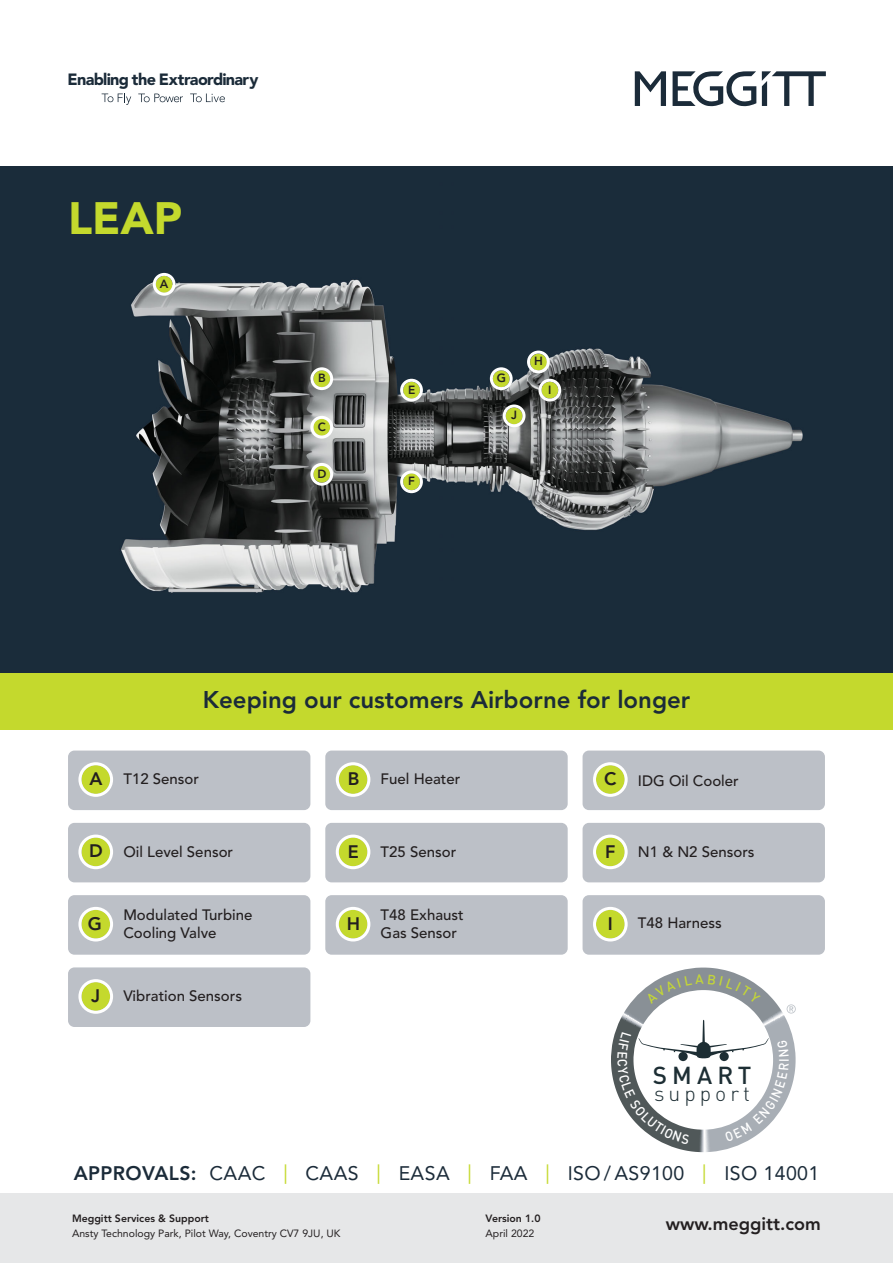
<style>
.page{position:relative;width:893px;height:1263px;background:#fff}
.page>*{position:absolute;margin:0;border:0;box-sizing:border-box;transform-origin:0 0}
.t1{font:900 45px "Avenir";color:#c4d92d}
.t2{font:500 24.3px "DIN Pro";letter-spacing:.21em;color:#1d2e34}
.t3{font:800 24px "Avenir";color:#1b2b39}
.t4{font:300 21.15px "DIN Pro";letter-spacing:.19em;color:#1d2e34}
.t5{font:19.5px "Avenir";letter-spacing:.02em;color:#1b2b39}
.t6{font:800 18px "Avenir";color:#231f20}
.t7{font:900 16.2px "Avenir";letter-spacing:-.04em;color:#1b2b39}
.t8{font:500 15px/18px "Avenir";color:#231f20}
.t9{font:500 13.35px "DIN Pro";color:#fff;scale:.9 1}
.t10{font:800 11.85px "Avenir";color:#231f20}
.t11{font:10.5px "Avenir";color:#231f20}
.t12{font:800 10.5px "Avenir";color:#231f20}
.s1{font-weight:800;font-size:18px}
.s2{font-weight:800}
.s3{color:#c4d92d}
</style>
<div class="page">
<div style="left:0;top:1194px;width:893px;height:69px;background:#e6e7e8"></div>
<img style="left:0;top:166px;width:893px;height:508px">
<div style="left:68px;top:750px;width:242px;height:60px;background:#bcc0c7;border-radius:6px"></div>
<svg style="left:78px;top:762px;width:35px;height:35px"></svg>
<div style="left:325px;top:750px;width:243px;height:60px;background:#bcc0c7;border-radius:6px"></div>
<svg style="left:336px;top:762px;width:34px;height:35px"></svg>
<div style="left:583px;top:750px;width:242px;height:60px;background:#bcc0c7;border-radius:6px"></div>
<svg style="left:593px;top:762px;width:35px;height:35px"></svg>
<div style="left:68px;top:823px;width:242px;height:59px;background:#bcc0c7;border-radius:6px"></div>
<svg style="left:78px;top:834px;width:35px;height:35px"></svg>
<div style="left:325px;top:823px;width:243px;height:59px;background:#bcc0c7;border-radius:6px"></div>
<svg style="left:336px;top:834px;width:34px;height:35px"></svg>
<div style="left:583px;top:823px;width:242px;height:59px;background:#bcc0c7;border-radius:6px"></div>
<svg style="left:593px;top:834px;width:35px;height:35px"></svg>
<div style="left:68px;top:895px;width:242px;height:60px;background:#bcc0c7;border-radius:6px"></div>
<svg style="left:78px;top:907px;width:35px;height:34px"></svg>
<div style="left:325px;top:895px;width:243px;height:60px;background:#bcc0c7;border-radius:6px"></div>
<svg style="left:336px;top:907px;width:34px;height:34px"></svg>
<div style="left:583px;top:895px;width:242px;height:60px;background:#bcc0c7;border-radius:6px"></div>
<svg style="left:593px;top:907px;width:35px;height:34px"></svg>
<div style="left:68px;top:967px;width:242px;height:60px;background:#bcc0c7;border-radius:6px"></div>
<svg style="left:78px;top:979px;width:35px;height:35px"></svg>
<div style="left:0;top:674px;width:893px;height:56px;background:#c4d92d"></div>
<svg style="left:673px;top:71px;width:83px;height:35px"></svg>
<svg style="left:762px;top:71px;width:64px;height:35px"></svg>
<svg style="left:635px;top:71px;width:31px;height:35px"></svg>
<svg style="left:102px;top:93px;width:29px;height:12px"></svg>
<svg style="left:138px;top:94px;width:45px;height:8px"></svg>
<svg style="left:190px;top:94px;width:35px;height:8px"></svg>
<svg style="left:153px;top:273px;width:23px;height:23px"></svg>
<svg style="left:310px;top:367px;width:23px;height:23px"></svg>
<svg style="left:310px;top:416px;width:23px;height:23px"></svg>
<svg style="left:310px;top:463px;width:23px;height:23px"></svg>
<svg style="left:400px;top:379px;width:23px;height:22px"></svg>
<svg style="left:490px;top:367px;width:23px;height:23px"></svg>
<svg style="left:527px;top:351px;width:23px;height:22px"></svg>
<svg style="left:538px;top:379px;width:23px;height:22px"></svg>
<svg style="left:503px;top:404px;width:22px;height:23px"></svg>
<svg style="left:400px;top:470px;width:23px;height:23px"></svg>
<svg style="left:610px;top:966px;width:186px;height:187px"></svg>
<svg style="left:617px;top:974px;width:179px;height:170px"></svg>
<p class="t7" style="left:67px;top:73px;width:193px">Enabling the Extraordinary</p>
<h1 class="t1" style="left:68px;top:192px;width:116px">LEAP</h1>
<p class="t10" style="left:160px;top:277px;width:10px">A</p>
<p class="t10" style="left:318px;top:371px;width:9px">B</p>
<p class="t10" style="left:318px;top:420px;width:10px">C</p>
<p class="t10" style="left:317px;top:467px;width:10px">D</p>
<p class="t10" style="left:408px;top:383px;width:9px">E</p>
<p class="t10" style="left:408px;top:474px;width:8px">F</p>
<p class="t10" style="left:497px;top:371px;width:11px">G</p>
<p class="t10" style="left:511px;top:408px;width:7px">J</p>
<p class="t10" style="left:534px;top:354px;width:10px">H</p>
<p class="t10" style="left:548px;top:383px;width:5px">I</p>
<h3 class="t3" style="left:203px;top:686px;width:489px">Keeping our customers Airborne for longer</h3>
<p class="t8" style="left:89px;top:771px;width:111px"><span class="s1">A</span> T12 Sensor</p>
<p class="t8" style="left:348px;top:771px;width:114px"><span class="s1">B</span> Fuel Heater</p>
<p class="t8" style="left:604px;top:773px;width:136px"><span class="s1">C</span> IDG Oil Cooler</p>
<p class="t8" style="left:89px;top:844px;width:145px"><span class="s1">D</span> Oil Level Sensor</p>
<p class="t8" style="left:348px;top:844px;width:110px"><span class="s1">E</span> T25 Sensor</p>
<p class="t8" style="left:605px;top:844px;width:151px"><span class="s1">F</span> N1 &amp; N2 Sensors</p>
<p class="t6" style="left:88px;top:913px;width:16px">G</p>
<p class="t8" style="left:123px;top:907px;width:131px">Modulated Turbine<br>Cooling Valve</p>
<p class="t6" style="left:347px;top:913px;width:15px">H</p>
<p class="t8" style="left:381px;top:907px;width:85px">T48 Exhaust<br>Gas Sensor</p>
<p class="t6" style="left:608px;top:913px;width:7px">I</p>
<p class="t8" style="left:638px;top:915px;width:85px">T48 Harness</p>
<p class="t6" style="left:91px;top:985px;width:10px">J</p>
<p class="t8" style="left:123px;top:988px;width:120px">Vibration Sensors</p>
<h2 class="t2" style="left:653px;top:1061px;width:100px">SMART</h2>
<h3 class="t4" style="left:654px;top:1081px;width:97px">support</h3>
<p class="t9" style="left:776px;top:1062px;width:5px;rotate:-90deg">I</p>
<h3 class="t5" style="left:74px;top:1162px;width:747px"><span class="s2">APPROVALS:</span> CAAC <span class="s3">|</span> CAAS <span class="s3">|</span> EASA <span class="s3">|</span> FAA <span class="s3">|</span> ISO / AS9100 <span class="s3">|</span> ISO 14001</h3>
<p class="t12" style="left:72px;top:1212px;width:138px">Meggitt Services &amp; Support</p>
<p class="t11" style="left:72px;top:1227px;width:270px">Ansty Technology Park, Pilot Way, Coventry CV7 9JU, UK</p>
<p class="t12" style="left:486px;top:1212px;width:57px">Version 1.0</p>
<p class="t11" style="left:486px;top:1227px;width:50px">April 2022</p>
<p class="t6" style="left:666px;top:1213px;width:156px">www.meggitt.com</p>
</div>
